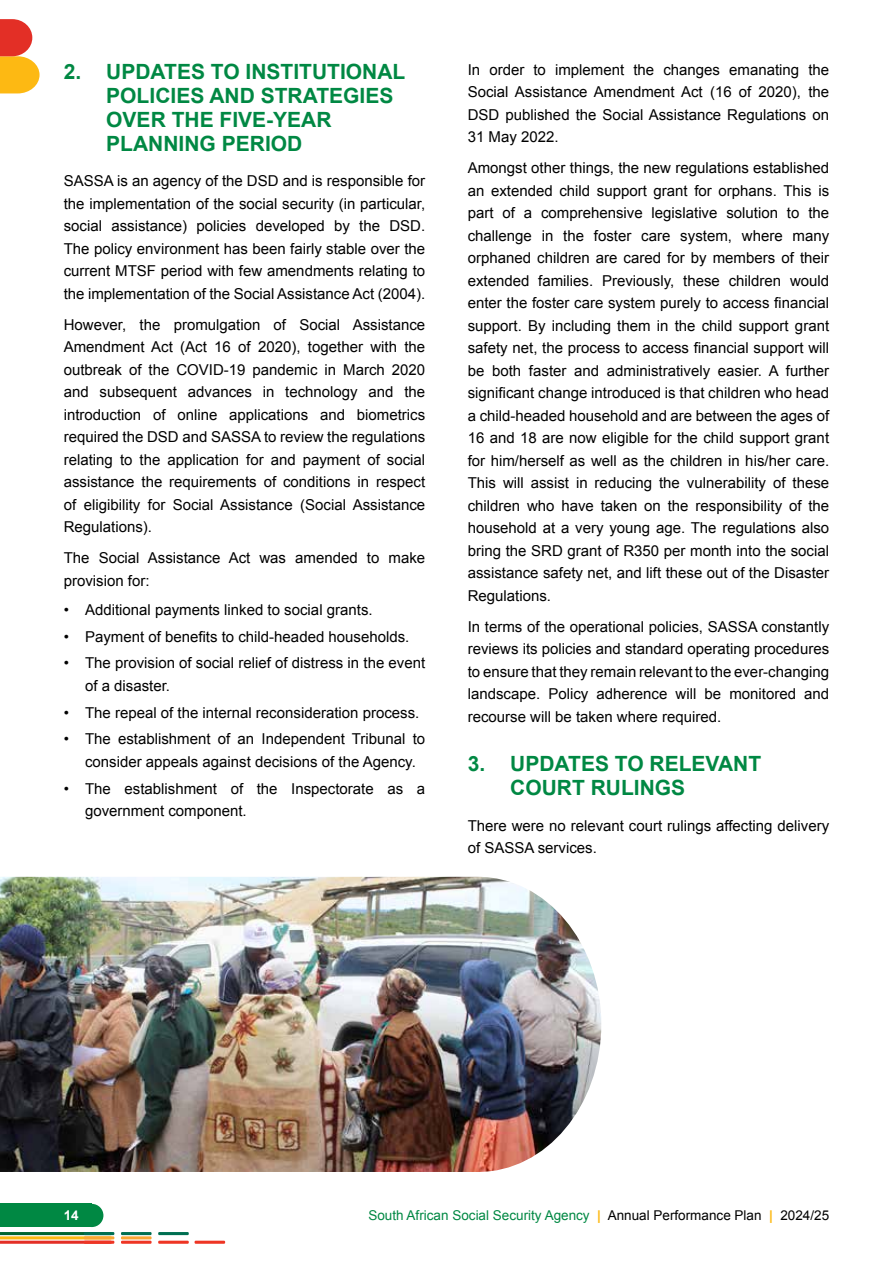
<style>
.page{position:relative;width:893px;height:1263px;background:#fff}
.page>*{position:absolute;margin:0;border:0;box-sizing:border-box;transform-origin:0 0}
.t1{font:700 21px/24px "Arial";color:#008843}
.t2{font:15px/22.5px "Arial";color:#000;text-align:justify}
.t3{font:13.5px "Arial";color:#008843}
.t4{font:700 13.5px "Arial";color:#fff}
.s1{font-weight:700;color:#fdb913}
.s2{color:#000}
</style>
<div class="page">
<div style="left:0;top:1204px;width:92px;height:23px;background:#008843"></div>
<hr style="left:84px;top:1241px;width:30px;height:3px;background:#ee3524">
<hr style="left:121px;top:1241px;width:31px;height:3px;background:#ee3524">
<hr style="left:158px;top:1241px;width:31px;height:3px;background:#ee3524">
<hr style="left:195px;top:1241px;width:30px;height:3px;background:#ee3524">
<hr style="left:84px;top:1236px;width:30px;height:3px;background:#faa634">
<hr style="left:121px;top:1236px;width:31px;height:3px;background:#faa634">
<svg style="left:0;top:1232px;width:112px;height:12px"></svg>
<hr style="left:84px;top:1232px;width:30px;height:3px;background:#006f51">
<hr style="left:121px;top:1232px;width:31px;height:3px;background:#006f51">
<hr style="left:158px;top:1232px;width:31px;height:3px;background:#006f51">
<div style="left:80px;top:1204px;width:23px;height:23px;background:#008843;border-radius:50%"></div>
<svg style="left:0;top:19px;width:40px;height:74px"></svg>
<img style="left:0;top:877px;width:601px;height:295px">
<p class="t1" style="left:106px;top:60px;width:298px;text-indent:-43px">2. UPDATES TO INSTITUTIONAL<br>POLICIES AND STRATEGIES<br>OVER THE FIVE-YEAR<br>PLANNING PERIOD</p>
<p class="t2" style="left:64px;top:170px;width:363px">SASSA is an agency of the DSD and is responsible for the implementation of the social security (in particular, social assistance) policies developed by the DSD.<br>The policy environment has been fairly stable over the current MTSF period with few amendments relating to the implementation of the Social Assistance Act (2004).</p>
<p class="t2" style="left:64px;top:313px;width:363px">However, the promulgation of Social Assistance Amendment Act (Act 16 of 2020), together with the outbreak of the COVID-19 pandemic in March 2020 and subsequent advances in technology and the introduction of online applications and biometrics required the DSD and SASSA to review the regulations relating to the application for and payment of social assistance the requirements of conditions in respect of eligibility for Social Assistance (Social Assistance Regulations).</p>
<p class="t2" style="left:64px;top:547px;width:363px">The Social Assistance Act was amended to make provision for:</p>
<p class="t2" style="left:64px;top:598px;width:310px">• Additional payments linked to social grants.</p>
<p class="t2" style="left:64px;top:625px;width:347px">• Payment of benefits to child-headed households.</p>
<p class="t2" style="left:85px;top:652px;width:342px;text-indent:-21px">• The provision of social relief of distress in the event of a disaster.</p>
<p class="t2" style="left:64px;top:701px;width:357px">• The repeal of the internal reconsideration process.</p>
<p class="t2" style="left:85px;top:728px;width:342px;text-indent:-21px">• The establishment of an Independent Tribunal to consider appeals against decisions of the Agency.</p>
<p class="t2" style="left:85px;top:777px;width:342px;text-indent:-21px">• The establishment of the Inspectorate as a government component.</p>
<p class="t2" style="left:468px;top:58px;width:363px">In order to implement the changes emanating the Social Assistance Amendment Act (16 of 2020), the DSD published the Social Assistance Regulations on 31 May 2022.</p>
<p class="t2" style="left:468px;top:157px;width:363px">Amongst other things, the new regulations established an extended child support grant for orphans. This is part of a comprehensive legislative solution to the challenge in the foster care system, where many orphaned children are cared for by members of their extended families. Previously, these children would enter the foster care system purely to access financial support. By including them in the child support grant safety net, the process to access financial support will be both faster and administratively easier. A further significant change introduced is that children who head a child-headed household and are between the ages of 16 and 18 are now eligible for the child support grant for him/herself as well as the children in his/her care.<br>This will assist in reducing the vulnerability of these children who have taken on the responsibility of the household at a very young age. The regulations also bring the SRD grant of R350 per month into the social assistance safety net, and lift these out of the Disaster Regulations.</p>
<p class="t2" style="left:468px;top:615px;width:363px">In terms of the operational policies, SASSA constantly reviews its policies and standard operating procedures to ensure that they remain relevant to the ever-changing landscape. Policy adherence will be monitored and recourse will be taken where required.</p>
<p class="t1" style="left:468px;top:753px;width:211px">3. UPDATES TO RELE</p>
<p class="t1" style="left:705px;top:753px;width:57px">VANT</p>
<p class="t1" style="left:510px;top:777px;width:176px">COURT RULINGS</p>
<p class="t2" style="left:468px;top:814px;width:363px">There were no relevant court rulings affecting delivery of SASSA services.</p>
<p class="t4" style="left:64px;top:1206px;width:17px">14</p>
<p class="t3" style="left:368px;top:1206px;width:462px">South African Social Security Agency <span class="s1">|</span> <span class="s2">Annual Performance Plan</span> <span class="s1">|</span> <span class="s2">2024/25</span></p>
</div>
